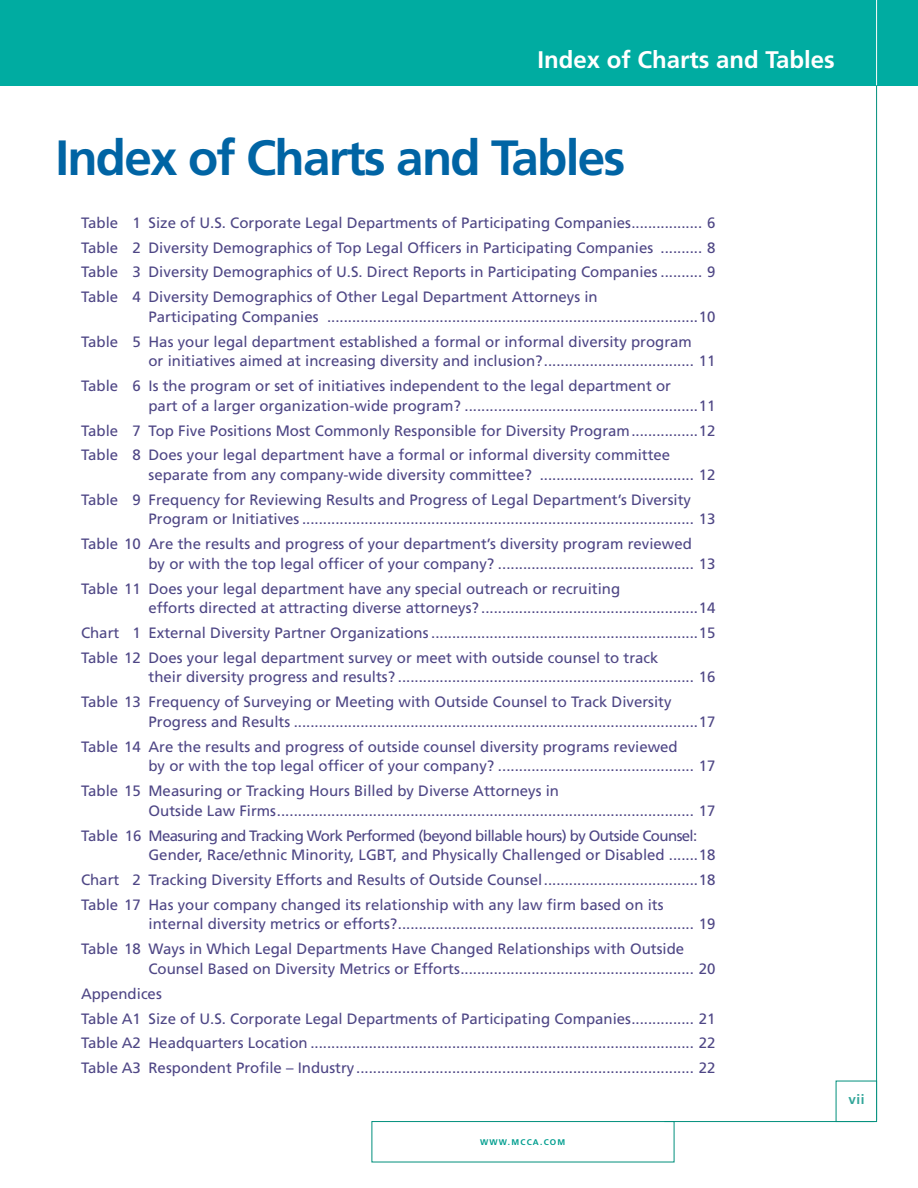
<style>
.page{position:relative;width:918px;height:1188px;background:#fff}
.page>*{position:absolute;margin:0;border:0;box-sizing:border-box;transform-origin:0 0}
.t1{font:700 49.5px "Frutiger";letter-spacing:-.035em;color:#0064a4}
.t2{font:700 24px "Frutiger";color:#fff}
.t3{font:15px/24.9px "Frutiger";color:#4e4685}
.t4{font:15px/24.9px "Frutiger";letter-spacing:-.04em;color:#4e4685}
.t5{font:700 13.5px "Frutiger";color:#32a69a}
.t6{font:700 8.25px "Frutiger";letter-spacing:.15em;color:#009e8f}
</style>
<div class="page">
<div style="left:0;top:0;width:918px;height:85px;background:#00aca1"></div>
<div style="left:372px;top:1121px;width:302px;height:41px;background:#fff;border:1px solid #008f7c"></div>
<hr style="left:664px;top:1121px;width:210px;height:1px;background:#008f7c">
<hr style="left:876px;top:1px;width:1px;height:1119px;background:#008f7c">
<hr style="left:876px;top:0;width:1px;height:85px;background:#fff">
<div style="left:836px;top:1081px;width:41px;height:41px;background:#fff;border:1px solid #008f7c"></div>
<h2 class="t2" style="left:538px;top:45px;width:299px">Index of Charts and Tables</h2>
<h1 class="t1" style="left:55px;top:129px;width:572px">Index of Charts and Tables</h1>
<p class="t3" style="left:81px;top:210px;width:636px;text-align:justify">Table 1 Size of U.S. Corporate Legal Departments of Participating Companies................. 6<br>Table 2 Diversity Demographics of Top Legal Officers in Participating Companies .......... 8<br>Table 3 Diversity Demographics of U.S. Direct Reports in Participating Companies .......... 9<br>Table 4 Diversity Demographics of Other Legal Department Attorneys in</p>
<p class="t3" style="left:81px;top:304px;width:636px;text-indent:68px">Participating Companies .........................................................................................10<br>Table 5 Has your legal department established a formal or informal diversity program</p>
<p class="t3" style="left:81px;top:348px;width:636px;text-indent:68px">or initiatives aimed at increasing diversity and inclusion?.................................... 11<br>Table 6 Is the program or set of initiatives independent to the legal department or</p>
<p class="t3" style="left:81px;top:393px;width:636px;text-align:justify;text-indent:68px">part of a larger organization-wide program? ........................................................11<br>Table 7 Top Five Positions Most Commonly Responsible for Diversity Program................12<br>Table 8 Does your legal department have a formal or informal diversity committee</p>
<p class="t3" style="left:81px;top:462px;width:636px;text-indent:68px">separate from any company-wide diversity committee? ..................................... 12<br>Table 9 Frequency for Reviewing Results and Progress of Legal Department’s Diversity</p>
<p class="t3" style="left:81px;top:507px;width:636px;text-indent:68px">Program or Initiatives .............................................................................................. 13<br>Table 10 Are the results and progress of your department’s diversity program reviewed</p>
<p class="t3" style="left:81px;top:551px;width:636px;text-indent:68px">by or with the top legal officer of your company? ............................................... 13<br>Table 11 Does your legal department have any special outreach or recruiting</p>
<p class="t3" style="left:81px;top:595px;width:636px;text-align:justify;text-indent:68px">efforts directed at attracting diverse attorneys? ....................................................14<br>Chart 1 External Diversity Partner Organizations ................................................................15<br>Table 12 Does your legal department survey or meet with outside counsel to track</p>
<p class="t3" style="left:81px;top:665px;width:636px;text-indent:68px">their diversity progress and results? ....................................................................... 16<br>Table 13 Frequency of Surveying or Meeting with Outside Counsel to Track Diversity</p>
<p class="t3" style="left:81px;top:709px;width:636px;text-indent:68px">Progress and Results .................................................................................................17<br>Table 14 Are the results and progress of outside counsel diversity programs reviewed</p>
<p class="t3" style="left:81px;top:753px;width:636px;text-indent:68px">by or with the top legal officer of your company? ............................................... 17<br>Table 15 Measuring or Tracking Hours Billed by Diverse Attorneys in</p>
<p class="t4" style="left:81px;top:798px;width:636px;text-indent:68px">Outside Law Firms.................................................................................................... 17<br>Table 16 Measuring and Tracking Work Performed (beyond billable hours) by Outside Counsel:</p>
<p class="t3" style="left:81px;top:842px;width:636px;text-align:justify;text-indent:68px">Gender, Race/ethnic Minority, LGBT, and Physically Challenged or Disabled .......18<br>Chart 2 Tracking Diversity Efforts and Results of Outside Counsel.....................................18<br>Table 17 Has your company changed its relationship with any law firm based on its</p>
<p class="t3" style="left:81px;top:912px;width:636px;text-indent:68px">internal diversity metrics or efforts?....................................................................... 19<br>Table 18 Ways in Which Legal Departments Have Changed Relationships with Outside</p>
<p class="t3" style="left:81px;top:956px;width:636px;text-indent:68px">Counsel Based on Diversity Metrics or Efforts........................................................ 20<br>Appendices<br>Table A1 Size of U.S. Corporate Legal Departments of Participating Companies............... 21<br>Table A2 Headquarters Location ............................................................................................ 22<br>Table A3 Respondent Profile – Industry................................................................................. 22</p>
<p class="t6" style="left:480px;top:1137px;width:87px">www.MCCA.COM</p>
<p class="t5" style="left:848px;top:1091px;width:18px">vii</p>
</div>
